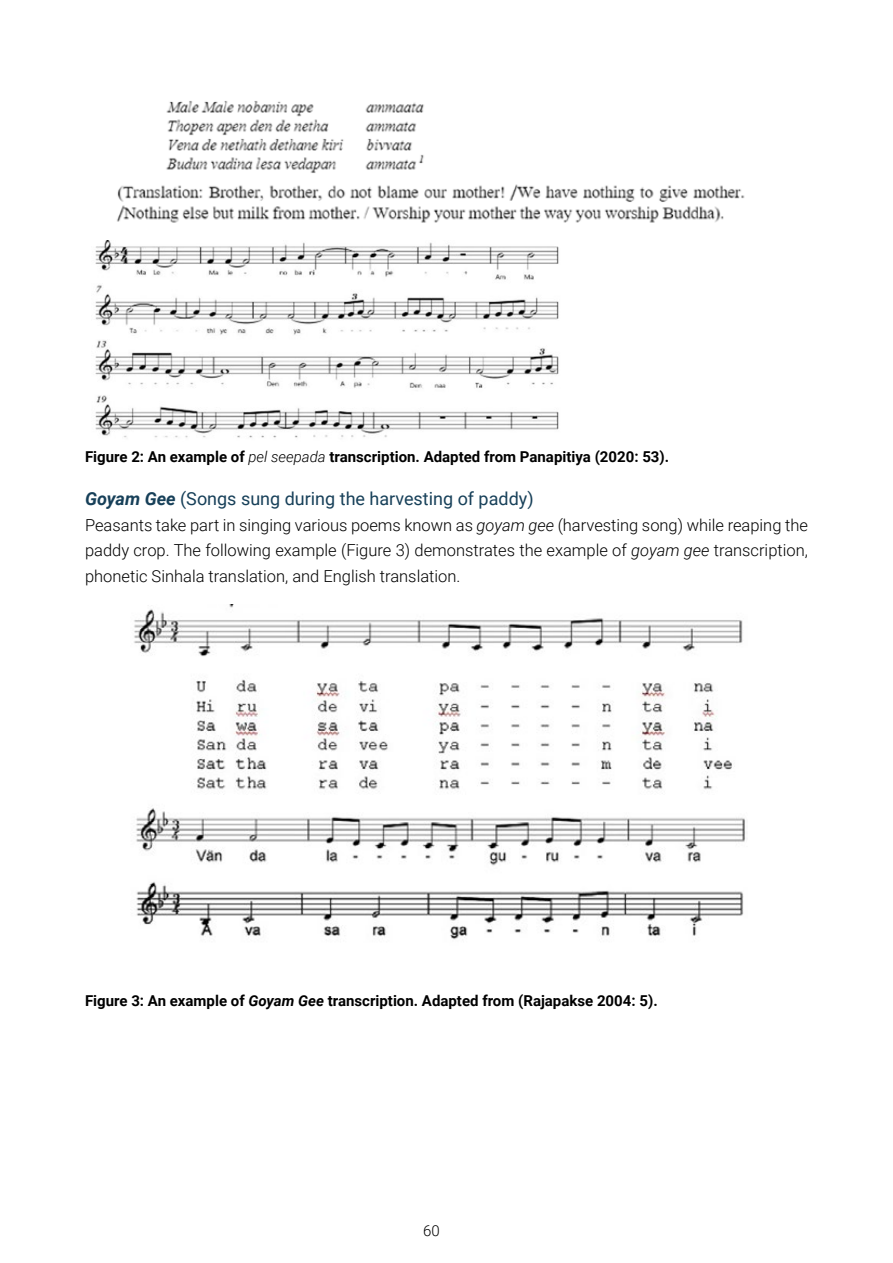
<style>
.page{position:relative;width:893px;height:1263px;background:#fff}
.page>*{position:absolute;margin:0;border:0;box-sizing:border-box;transform-origin:0 0}
.t1{font:18px "Roboto";color:#174059}
.t2{font:300 16.5px/25.5px "Roboto";color:#000;text-align:justify}
.t3{font:700 15px "Roboto";color:#000}
.t4{font:300 15px "Roboto";color:#000}
.s1{font-weight:300;font-style:italic}
.s2{font-weight:700;font-style:italic}
.s3{font-style:italic}
</style>
<div class="page">
<img style="left:117px;top:101px;width:628px;height:122px">
<img style="left:134px;top:605px;width:611px;height:335px">
<img style="left:95px;top:241px;width:464px;height:197px">
<p class="t3" style="left:85px;top:446px;width:586px">Figure 2: An example of <span class="s1">pel seepada</span> transcription. Adapted from Panapitiya (2020: 53).</p>
<p class="t1" style="left:85px;top:486px;width:450px"><span class="s2">Goyam Gee</span> (Songs sung during the harvesting of paddy)</p>
<p class="t2" style="left:85px;top:512px;width:724px">Peasants take part in singing various poems known as <span class="s3">goyam gee</span> (harvesting song) while reaping the paddy crop. The following example (Figure 3) demonstrates the example of <span class="s3">goyam gee</span> transcription, phonetic Sinhala translation, and English translation.</p>
<p class="t3" style="left:85px;top:990px;width:574px">Figure 3: An example of <span class="s3">Goyam Gee</span> transcription. Adapted from (Rajapakse 2004: 5).</p>
<p class="t4" style="left:423px;top:1220px;width:18px">60</p>
</div>
